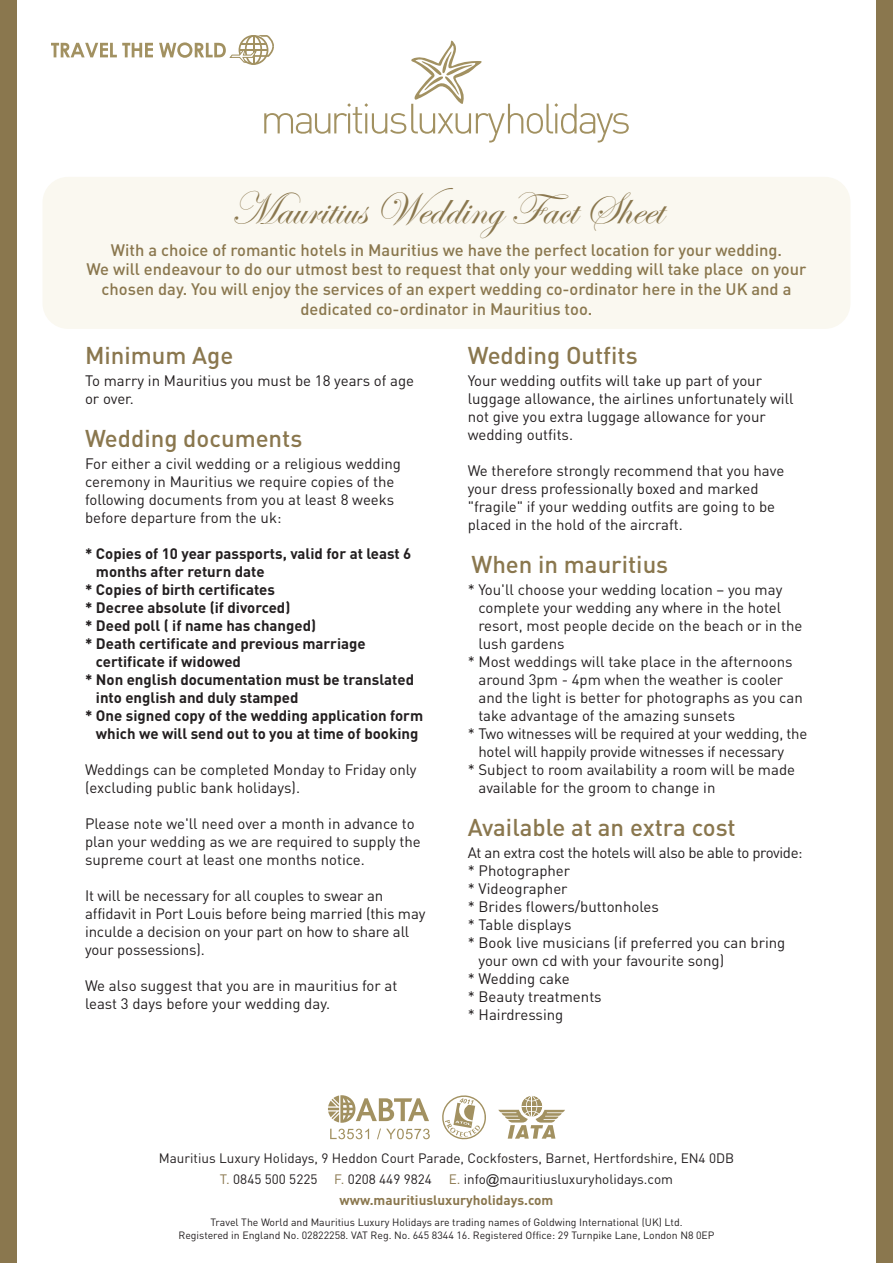
<style>
.page{position:relative;width:893px;height:1263px;background:#fff}
.page>*{position:absolute;margin:0;border:0;box-sizing:border-box;transform-origin:0 0}
.t1{font:46.5px "Edwardian Script ITC";color:#8a774e}
.t2{font:500 24px "DIN";color:#8a774e}
.t3{font:500 16.5px/19.8px "DIN";color:#8a774e;text-align:center}
.t4{font:15px/18px "DIN";color:#231f20}
.t5{font:700 15px "DIN";color:#231f20}
.t6{font:15px "DIN";letter-spacing:-.025em;color:#231f20}
.t7{font:13.5px/21px "DIN";color:#231f20;text-align:center}
.t8{font:10.5px/12.6px "DIN";color:#231f20;text-align:center}
.s1{color:#8a774e}
.s2{font-family:"Arial"}
.s3{font-weight:700;color:#8a774e}
</style>
<div class="page">
<div style="left:43px;top:177px;width:807px;height:152px;background:#faf8f0;border-radius:26px"></div>
<svg style="left:51px;top:43px;width:102px;height:14px"></svg>
<svg style="left:159px;top:35px;width:470px;height:108px"></svg>
<svg style="left:442px;top:1095px;width:44px;height:44px"></svg>
<svg style="left:498px;top:1096px;width:67px;height:42px"></svg>
<svg style="left:328px;top:1095px;width:102px;height:44px"></svg>
<div style="left:0;top:0;width:17px;height:1263px;background:#8a774e"></div>
<div style="left:876px;top:0;width:17px;height:1263px;background:#8a774e"></div>
<h1 class="t1" style="left:230px;top:180px;width:434px">Mauritius Wedding Fact Sheet</h1>
<p class="t3" style="left:87px;top:240px;width:721px">With a choice of romantic hotels in Mauritius we have the perfect location for your wedding.<br>We will endeavour to do our utmost best to request that only your wedding will take place on your chosen day. You will enjoy the services of an expert wedding co-ordinator here in the UK and a dedicated co-ordinator in Mauritius too.</p>
<h2 class="t2" style="left:85px;top:342px;width:150px">Minimum Age</h2>
<p class="t4" style="left:85px;top:372px;width:331px">To marry in Mauritius you must be 18 years of age or over.</p>
<h2 class="t2" style="left:85px;top:425px;width:219px">Wedding documents</h2>
<p class="t4" style="left:85px;top:454px;width:318px">For either a civil wedding or a religious wedding ceremony in Mauritius we require copies of the following documents from you at least 8 weeks before departure from the uk:</p>
<p class="t5" style="left:85px;top:545px;width:328px">* Copies of 10 year passports, valid for at least 6</p>
<p class="t5" style="left:96px;top:563px;width:170px">months after return date</p>
<p class="t5" style="left:85px;top:581px;width:191px">* Copies of birth certificates</p>
<p class="t5" style="left:85px;top:599px;width:207px">* Decree absolute (if divorced)</p>
<p class="t5" style="left:85px;top:617px;width:233px">* Deed poll ( if name has changed)</p>
<p class="t5" style="left:85px;top:635px;width:282px">* Death certificate and previous marriage</p>
<p class="t5" style="left:96px;top:653px;width:147px">certificate if widowed</p>
<p class="t5" style="left:85px;top:671px;width:331px">* Non english documentation must be translated</p>
<p class="t5" style="left:96px;top:689px;width:204px">into english and duly stamped</p>
<p class="t5" style="left:85px;top:707px;width:340px">* One signed copy of the wedding application form</p>
<p class="t5" style="left:96px;top:725px;width:324px">which we will send out to you at time of booking</p>
<p class="t4" style="left:85px;top:761px;width:333px">Weddings can be completed Monday to Friday only (excluding public bank holidays).</p>
<p class="t4" style="left:85px;top:815px;width:337px">Please note we'll need over a month in advance to plan your wedding as we are required to supply the supreme court at least one months notice.</p>
<p class="t4" style="left:85px;top:887px;width:342px">It will be necessary for all couples to swear an affidavit in Port Louis before being married (this may inculde a decision on your part on how to share all your possessions).</p>
<p class="t4" style="left:85px;top:977px;width:314px">We also suggest that you are in mauritius for at least 3 days before your wedding day.</p>
<h2 class="t2" style="left:468px;top:342px;width:171px">Wedding Outfits</h2>
<p class="t4" style="left:468px;top:372px;width:327px">Your wedding outfits will take up part of your luggage allowance, the airlines unfortunately will not give you extra luggage allowance for your wedding outfits.</p>
<p class="t4" style="left:468px;top:462px;width:318px">We therefore strongly recommend that you have your dress professionally boxed and marked "fragile" if your wedding outfits are going to be placed in the hold of the aircraft.</p>
<h2 class="t2" style="left:471px;top:551px;width:198px">When in mauritius</h2>
<p class="t4" style="left:468px;top:580px;width:316px">* You'll choose your wedding location – you may</p>
<p class="t4" style="left:478px;top:598px;width:304px">complete your wedding any where in the hotel</p>
<p class="t4" style="left:478px;top:616px;width:325px">resort, most people decide on the beach or in the</p>
<p class="t4" style="left:478px;top:634px;width:88px">lush gardens</p>
<p class="t4" style="left:468px;top:652px;width:326px">* Most weddings will take place in the afternoons</p>
<p class="t4" style="left:478px;top:670px;width:306px">around 3pm - 4pm when the weather is cooler</p>
<p class="t4" style="left:478px;top:688px;width:326px">and the light is better for photographs as you can</p>
<p class="t4" style="left:478px;top:706px;width:258px">take advantage of the amazing sunsets</p>
<p class="t4" style="left:468px;top:724px;width:341px">* Two witnesses will be required at your wedding, the</p>
<p class="t4" style="left:478px;top:742px;width:307px">hotel will happily provide witnesses if necessary</p>
<p class="t4" style="left:468px;top:760px;width:329px">* Subject to room availability a room will be made</p>
<p class="t4" style="left:478px;top:778px;width:239px">available for the groom to change in</p>
<h2 class="t2" style="left:468px;top:814px;width:269px">Available at an extra cost</h2>
<p class="t6" style="left:468px;top:843px;width:336px">At an extra cost the hotels will also be able to provide:</p>
<p class="t4" style="left:468px;top:861px;width:104px">* Photographer</p>
<p class="t4" style="left:468px;top:879px;width:101px">* Videographer</p>
<p class="t4" style="left:468px;top:897px;width:193px">* Brides flowers/buttonholes</p>
<p class="t4" style="left:468px;top:915px;width:105px">* Table displays</p>
<p class="t4" style="left:468px;top:933px;width:319px">* Book live musicians (if preferred you can bring</p>
<p class="t4" style="left:478px;top:951px;width:247px">your own cd with your favourite song)</p>
<p class="t4" style="left:468px;top:969px;width:104px">* Wedding cake</p>
<p class="t4" style="left:468px;top:987px;width:135px">* Beauty treatments</p>
<p class="t4" style="left:468px;top:1005px;width:97px">* Hairdressing</p>
<p class="t7" style="left:159px;top:1148px;width:577px">Mauritius Luxury Holidays, 9 Heddon Court Parade, Cockfosters, Barnet, Hertfordshire, EN4 0DB<br><span class="s1">T.</span> 0845 500 5225 <span class="s1">F.</span> 0208 449 9824 <span class="s1">E.</span> info<span class="s2">@</span>mauritiusluxuryholidays.com <span class="s3">www.mauritiusluxuryholidays.com</span></p>
<p class="t8" style="left:178px;top:1216px;width:538px">Travel The World and Mauritius Luxury Holidays are trading names of Goldwing International (UK) Ltd.<br>Registered in England No. 02822258. VAT Reg. No. 645 8344 16. Registered Office: 29 Turnpike Lane, London N8 0EP</p>
</div>
